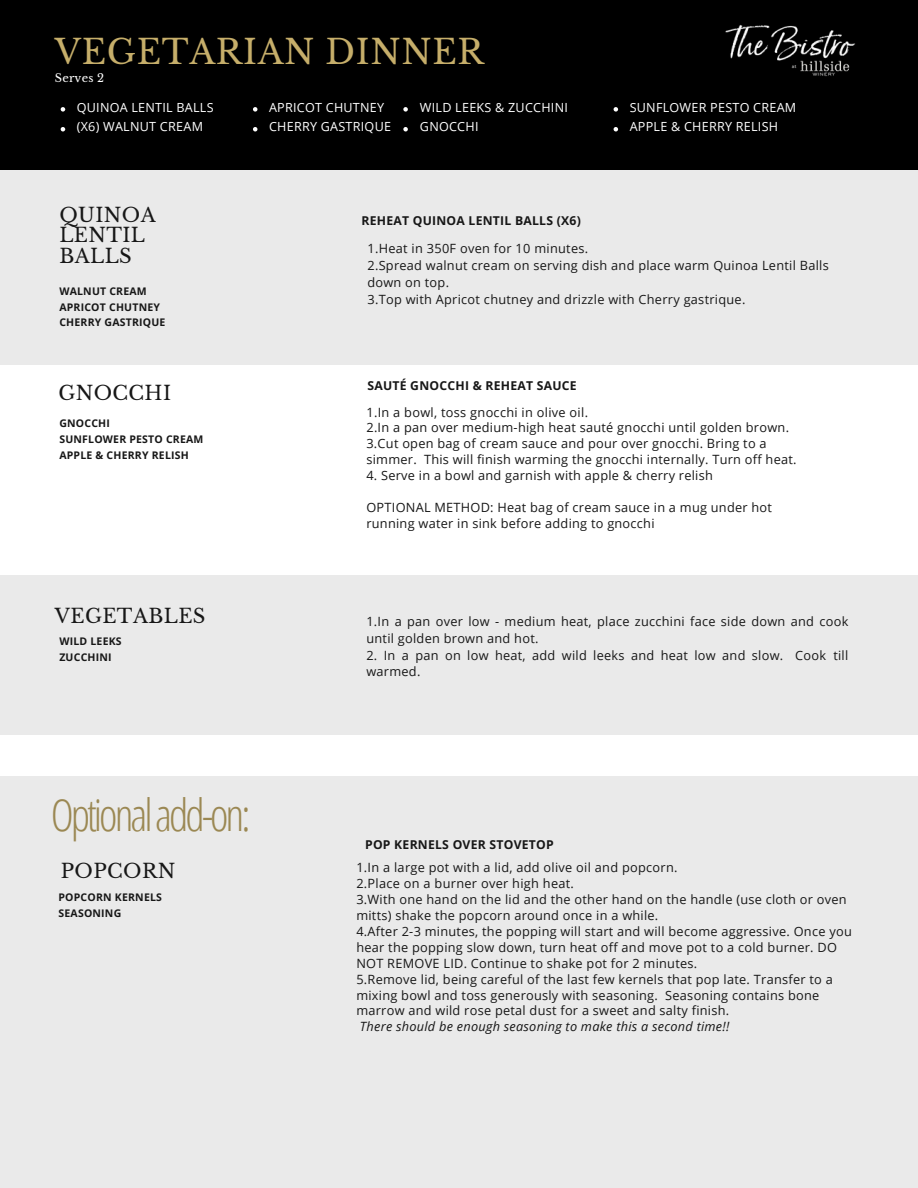
<style>
.page{position:relative;width:918px;height:1188px;background:#fff}
.page>*{position:absolute;margin:0;border:0;box-sizing:border-box;transform-origin:0 0}
.t1{font:300 44.4px "Open Sans Condensed";letter-spacing:-.065em;color:#9b8853}
.t2{font:33.6px "Libre Baskerville";letter-spacing:.02em;color:#c6ae6a}
.t3{font:19.5px/20.2px "Libre Baskerville";letter-spacing:.02em;color:#171717}
.t4{font:12.75px/16.8px "Open Sans";letter-spacing:.02em;color:#171717}
.t5{font:italic 12.75px "Open Sans";letter-spacing:.02em;color:#171717}
.t6{font:12.6px/18.9px "Open Sans";letter-spacing:.02em;color:#fff}
.t7{font:700 12.15px "Open Sans";letter-spacing:.02em;color:#171717}
.t8{font:11.25px "Libre Baskerville";letter-spacing:.02em;color:#fff}
.t9{font:700 10.5px/15.8px "Open Sans";letter-spacing:.02em;color:#171717}
</style>
<div class="page">
<div style="left:0;top:170px;width:918px;height:194px;background:#eaeaea"></div>
<div style="left:0;top:575px;width:918px;height:159px;background:#eaeaea"></div>
<div style="left:0;top:776px;width:918px;height:412px;background:#eaeaea"></div>
<div style="left:0;top:0;width:918px;height:170px;background:#000"></div>
<img style="left:725px;top:24px;width:130px;height:53px">
<svg style="left:61px;top:107px;width:4px;height:5px"></svg>
<svg style="left:61px;top:127px;width:4px;height:4px"></svg>
<svg style="left:253px;top:107px;width:4px;height:5px"></svg>
<svg style="left:253px;top:127px;width:4px;height:4px"></svg>
<svg style="left:403px;top:107px;width:5px;height:5px"></svg>
<svg style="left:403px;top:127px;width:5px;height:4px"></svg>
<svg style="left:614px;top:107px;width:4px;height:5px"></svg>
<svg style="left:614px;top:127px;width:4px;height:4px"></svg>
<p class="t2" style="left:55px;top:31px;width:430px">VEGETARIAN DINNER</p>
<p class="t8" style="left:55px;top:71px;width:51px">Serves 2</p>
<p class="t6" style="left:77px;top:97px;width:138px">QUINOA LENTIL BALLS (X6) WALNUT CREAM</p>
<p class="t6" style="left:269px;top:97px;width:123px">APRICOT CHUTNEY<br>CHERRY GASTRIQUE</p>
<p class="t6" style="left:420px;top:97px;width:150px">WILD LEEKS &amp; ZUCCHINI<br>GNOCCHI</p>
<p class="t6" style="left:630px;top:97px;width:168px">SUNFLOWER PESTO CREAM</p>
<p class="t6" style="left:630px;top:116px;width:150px">APPLE &amp; CHERRY RELISH</p>
<p class="t3" style="left:59px;top:205px;width:98px">QUINOA<br>LENTIL<br>BALLS</p>
<p class="t9" style="left:59px;top:283px;width:108px">WALNUT CREAM<br>APRICOT CHUTNEY<br>CHERRY GASTRIQUE</p>
<p class="t3" style="left:58px;top:383px;width:114px">GNOCCHI</p>
<p class="t9" style="left:59px;top:415px;width:52px">GNOCCHI</p>
<p class="t9" style="left:59px;top:431px;width:146px">SUNFLOWER PESTO CREAM</p>
<p class="t9" style="left:59px;top:447px;width:131px">APPLE &amp; CHERRY RELISH</p>
<p class="t3" style="left:55px;top:606px;width:152px">VEGETABLES</p>
<p class="t9" style="left:59px;top:634px;width:64px">WILD LEEKS</p>
<p class="t9" style="left:59px;top:649px;width:54px">ZUCCHINI</p>
<p class="t1" style="left:51px;top:783px;width:201px">Optionaladd-on:</p>
<p class="t3" style="left:61px;top:861px;width:116px">POPCORN</p>
<p class="t9" style="left:58px;top:889px;width:105px">POPCORN KERNELS</p>
<p class="t9" style="left:58px;top:905px;width:64px">SEASONING</p>
<p class="t7" style="left:361px;top:212px;width:221px">REHEAT QUINOA LENTIL BALLS (X6)</p>
<p class="t4" style="left:367px;top:240px;width:222px">1.Heat in 350F oven for 10 minutes.</p>
<p class="t4" style="left:367px;top:257px;width:463px">2.Spread walnut cream on serving dish and place warm Quinoa Lentil Balls</p>
<p class="t4" style="left:367px;top:274px;width:83px">down on top.</p>
<p class="t4" style="left:367px;top:291px;width:379px">3.Top with Apricot chutney and drizzle with Cherry gastrique.</p>
<p class="t7" style="left:367px;top:377px;width:211px">SAUTÉ GNOCCHI &amp; REHEAT SAUCE</p>
<p class="t4" style="left:366px;top:403px;width:223px">1.In a bowl, toss gnocchi in olive oil.</p>
<p class="t4" style="left:366px;top:419px;width:424px">2.In a pan over medium-high heat sauté gnocchi until golden brown.</p>
<p class="t4" style="left:366px;top:435px;width:402px">3.Cut open bag of cream sauce and pour over gnocchi. Bring to a</p>
<p class="t4" style="left:366px;top:451px;width:432px">simmer. This will finish warming the gnocchi internally. Turn off heat.</p>
<p class="t4" style="left:366px;top:467px;width:348px">4. Serve in a bowl and garnish with apple &amp; cherry relish</p>
<p class="t4" style="left:366px;top:499px;width:407px">OPTIONAL METHOD: Heat bag of cream sauce in a mug under hot</p>
<p class="t4" style="left:366px;top:515px;width:290px">running water in sink before adding to gnocchi</p>
<p class="t4" style="left:366px;top:612px;width:483px">1.In a pan over low - medium heat, place zucchini face side down and cook until golden brown and hot.</p>
<p class="t4" style="left:366px;top:646px;width:483px">2. In a pan on low heat, add wild leeks and heat low and slow. Cook till warmed.</p>
<p class="t7" style="left:365px;top:836px;width:190px">POP KERNELS OVER STOVETOP</p>
<p class="t4" style="left:356px;top:859px;width:323px">1.In a large pot with a lid, add olive oil and popcorn.</p>
<p class="t4" style="left:356px;top:875px;width:219px">2.Place on a burner over high heat.</p>
<p class="t4" style="left:356px;top:891px;width:492px">3.With one hand on the lid and the other hand on the handle (use cloth or oven</p>
<p class="t4" style="left:356px;top:906px;width:303px">mitts) shake the popcorn around once in a while.</p>
<p class="t4" style="left:356px;top:923px;width:497px;line-height:15.9px">4.After 2-3 minutes, the popping will start and will become aggressive. Once you hear the popping slow down, turn heat off and move pot to a cold burner. DO</p>
<p class="t4" style="left:356px;top:954px;width:342px">NOT REMOVE LID. Continue to shake pot for 2 minutes.</p>
<p class="t4" style="left:356px;top:970px;width:478px">5.Remove lid, being careful of the last few kernels that pop late. Transfer to a</p>
<p class="t4" style="left:356px;top:987px;width:464px;line-height:15.9px">mixing bowl and toss generously with seasoning. Seasoning contains bone marrow and wild rose petal dust for a sweet and salty finish.</p>
<p class="t5" style="left:360px;top:1018px;width:371px">There should be enough seasoning to make this a second time!!</p>
</div>
